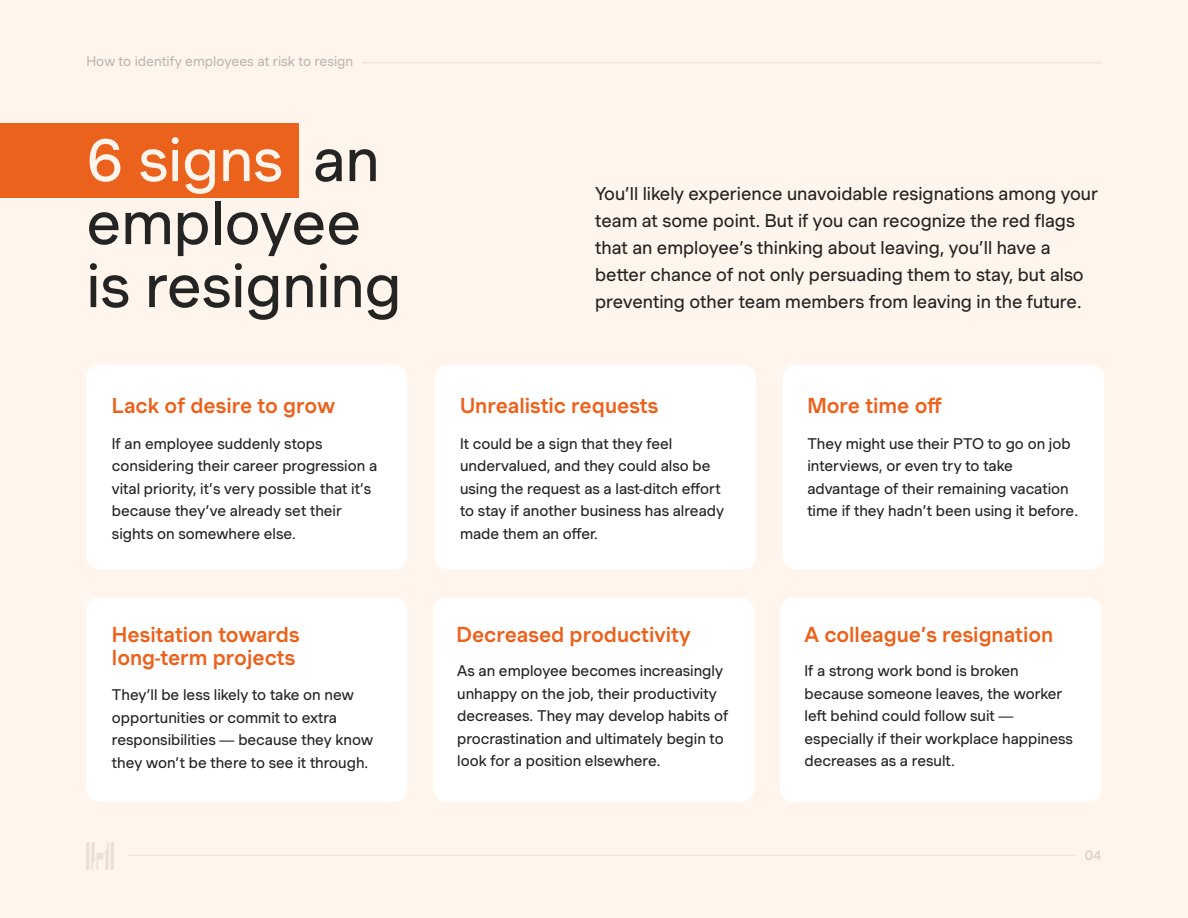
<style>
.page{position:relative;width:1188px;height:918px;background:#fff5ed}
.page>*{position:absolute;margin:0;border:0;box-sizing:border-box;transform-origin:0 0}
.t1{font:60px/63px "Muoto";color:#242422}
.t2{font:500 21px/22.5px "Muoto";color:#eb621d}
.t3{font:18px/27px "Muoto";color:#242422}
.t4{font:15px/22.5px "Muoto";color:#242422}
.t5{font:13.5px "Muoto";color:rgb(36 36 34/.3)}
.t6{font:13.5px "Muoto";color:rgb(36 36 34/.2)}
.s1{color:#fff5ed}
</style>
<div class="page">
<hr style="left:128px;top:855px;width:949px;height:1px;background:#efe6de">
<img style="left:86px;top:843px;width:27px;height:27px">
<hr style="left:86px;top:62px;width:1016px;height:1px;background:#f1e7e0">
<div style="left:72px;top:48px;width:290px;height:27px;background:#fff5ed"></div>
<div style="left:86px;top:365px;width:322px;height:204px;background:#fff;border-radius:13px"></div>
<div style="left:86px;top:597px;width:322px;height:205px;background:#fff;border-radius:13px"></div>
<div style="left:435px;top:365px;width:321px;height:204px;background:#fff;border-radius:13px"></div>
<div style="left:433px;top:597px;width:322px;height:205px;background:#fff;border-radius:13px"></div>
<div style="left:783px;top:365px;width:321px;height:204px;background:#fff;border-radius:13px"></div>
<div style="left:780px;top:597px;width:322px;height:205px;background:#fff;border-radius:13px"></div>
<div style="left:0;top:124px;width:299px;height:74px;background:#eb621d"></div>
<p class="t5" style="left:86px;top:53px;width:268px">How to identify employees at risk to resign</p>
<h1 class="t1" style="left:86px;top:128px;width:317px"><span class="s1">6 signs</span> an employee is resigning</h1>
<h2 class="t2" style="left:112px;top:394px;width:224px">Lack of desire to grow</h2>
<p class="t4" style="left:112px;top:432px;width:267px">If an employee suddenly stops considering their career progression a vital priority, it’s very possible that it’s because they’ve already set their sights on somewhere else.</p>
<h2 class="t2" style="left:112px;top:624px;width:189px">Hesitation towards long-term projects</h2>
<p class="t4" style="left:112px;top:684px;width:263px">They’ll be less likely to take on new opportunities or commit to extra responsibilities — because they know they won’t be there to see it through.</p>
<p class="t3" style="left:595px;top:180px;width:504px">You’ll likely experience unavoidable resignations among your team at some point. But if you can recognize the red flags that an employee’s thinking about leaving, you’ll have a better chance of not only persuading them to stay, but also preventing other team members from leaving in the future.</p>
<h2 class="t2" style="left:460px;top:394px;width:200px">Unrealistic requests</h2>
<p class="t4" style="left:460px;top:432px;width:265px">It could be a sign that they feel undervalued, and they could also be using the request as a last-ditch effort to stay if another business has already made them an offer.</p>
<h2 class="t2" style="left:456px;top:624px;width:236px">Decreased productivity</h2>
<p class="t4" style="left:457px;top:660px;width:273px">As an employee becomes increasingly unhappy on the job, their productivity decreases. They may develop habits of procrastination and ultimately begin to look for a position elsewhere.</p>
<h2 class="t2" style="left:807px;top:394px;width:136px">More time off</h2>
<p class="t4" style="left:807px;top:432px;width:272px">They might use their PTO to go on job interviews, or even try to take advantage of their remaining vacation time if they hadn’t been using it before.</p>
<h2 class="t2" style="left:805px;top:624px;width:250px">A colleague’s resignation</h2>
<p class="t4" style="left:805px;top:660px;width:270px">If a strong work bond is broken because someone leaves, the worker left behind could follow suit — especially if their workplace happiness decreases as a result.</p>
<p class="t6" style="left:1085px;top:847px;width:18px">04</p>
</div>
